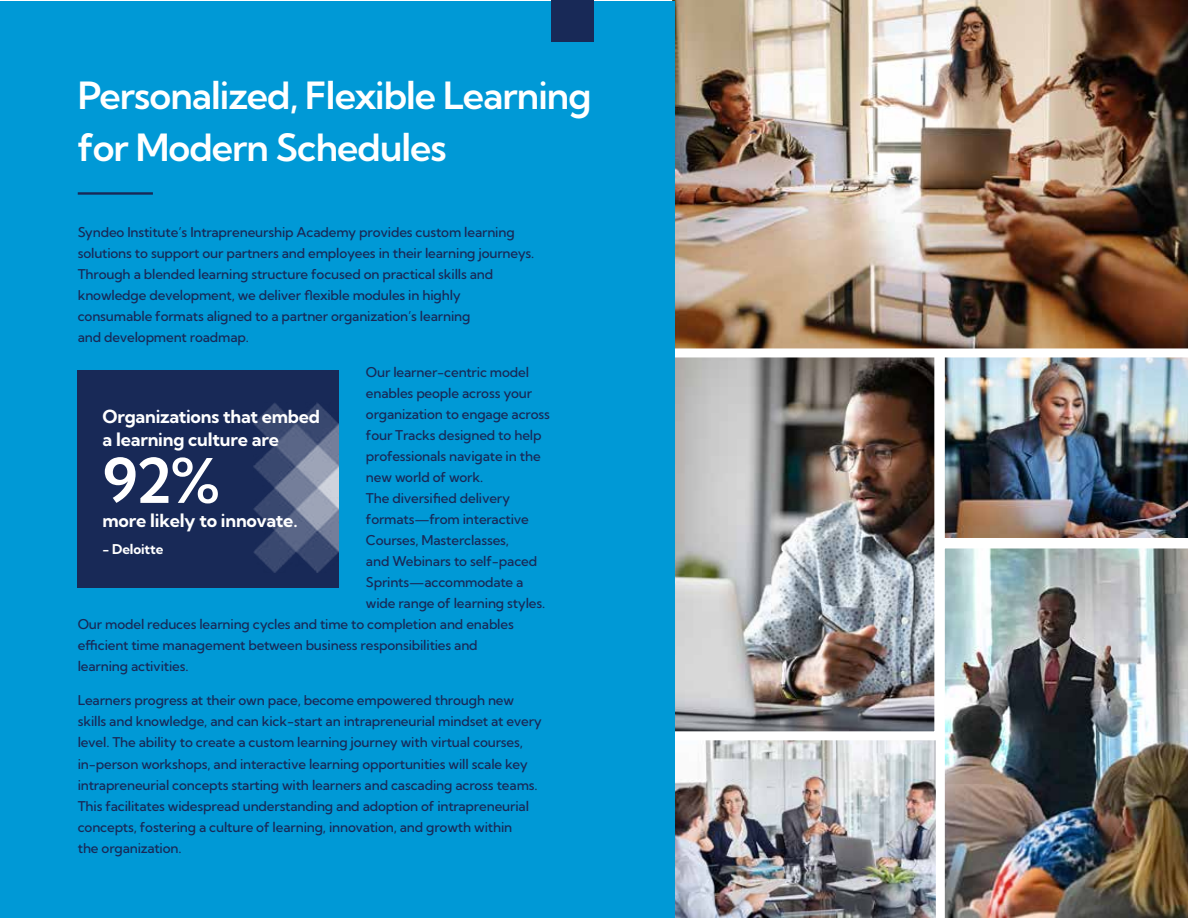
<style>
.page{position:relative;width:1188px;height:918px;background:#fff}
.page>*{position:absolute;margin:0;border:0;box-sizing:border-box;transform-origin:0 0}
.t1{font:61.2px "Kumbh Sans";color:#fff}
.t2{font:37.5px/52.5px "Kumbh Sans";letter-spacing:-.025em;color:#fff}
.t3{font:18px/22.5px "Kumbh Sans";letter-spacing:-.01em;color:#fff}
.t4{font:13.5px/21px "Kumbh Sans";letter-spacing:-.01em;color:#182957}
.t5{font:13.5px "Kumbh Sans";letter-spacing:-.01em;color:#fff}
</style>
<div class="page">
<img style="left:594px;top:740px;width:342px;height:178px">
<img style="left:944px;top:357px;width:244px;height:181px">
<img style="left:675px;top:358px;width:258px;height:372px">
<div style="left:648px;top:348px;width:295px;height:392px;border:9px solid #fff"></div>
<img style="left:936px;top:539px;width:252px;height:379px">
<img style="left:672px;top:0;width:516px;height:357px">
<div style="left:1px;top:1px;width:674px;height:916px;background:#0099d6"></div>
<hr style="left:78px;top:192px;width:75px;height:3px;background:#182957">
<div style="left:552px;top:0;width:42px;height:41px;background:#182957"></div>
<div style="left:78px;top:370px;width:261px;height:218px;background:#182957"></div>
<img style="left:254px;top:403px;width:85px;height:170px">
<h2 class="t2" style="left:78px;top:69px;width:515px">Personalized, Flexible Learning for Modern Schedules</h2>
<p class="t4" style="left:78px;top:222px;width:458px">Syndeo Institute’s Intrapreneurship Academy provides custom learning solutions to support our partners and employees in their learning journeys.<br>Through a blended learning structure focused on practical skills and knowledge development, we deliver flexible modules in highly consumable formats aligned to a partner organization’s learning<br>and development roadmap.</p>
<p class="t4" style="left:366px;top:361px;width:165px">Our learner-centric model</p>
<p class="t4" style="left:366px;top:382px;width:168px">enables people across your</p>
<p class="t4" style="left:366px;top:403px;width:185px">organization to engage across</p>
<p class="t4" style="left:366px;top:424px;width:177px">four Tracks designed to help</p>
<p class="t4" style="left:366px;top:445px;width:176px">professionals navigate in the</p>
<p class="t4" style="left:366px;top:466px;width:119px">new world of work.</p>
<p class="t4" style="left:366px;top:487px;width:146px">The diversified delivery</p>
<p class="t4" style="left:366px;top:508px;width:164px">formats—from interactive</p>
<p class="t4" style="left:366px;top:529px;width:145px">Courses, Masterclasses,</p>
<p class="t4" style="left:366px;top:551px;width:173px">and Webinars to self-paced</p>
<p class="t4" style="left:366px;top:572px;width:159px">Sprints—accommodate a</p>
<p class="t4" style="left:366px;top:593px;width:181px">wide range of learning styles.</p>
<p class="t4" style="left:78px;top:614px;width:438px">Our model reduces learning cycles and time to completion and enables</p>
<p class="t4" style="left:78px;top:635px;width:401px">efficient time management between business responsibilities and</p>
<p class="t4" style="left:78px;top:656px;width:112px">learning activities.</p>
<p class="t4" style="left:78px;top:690px;width:466px">Learners progress at their own pace, become empowered through new skills and knowledge, and can kick-start an intrapreneurial mindset at every level. The ability to create a custom learning journey with virtual courses, in-person workshops, and interactive learning opportunities will scale key intrapreneurial concepts starting with learners and cascading across teams.<br>This facilitates widespread understanding and adoption of intrapreneurial concepts, fostering a culture of learning, innovation, and growth within<br>the organization.</p>
<h3 class="t3" style="left:103px;top:406px;width:219px">Organizations that embed a learning culture are</h3>
<h1 class="t1" style="left:103px;top:443px;width:119px">92%</h1>
<h3 class="t3" style="left:103px;top:509px;width:197px">more likely to innovate.</h3>
<p class="t5" style="left:103px;top:541px;width:62px">- Deloitte</p>
</div>
